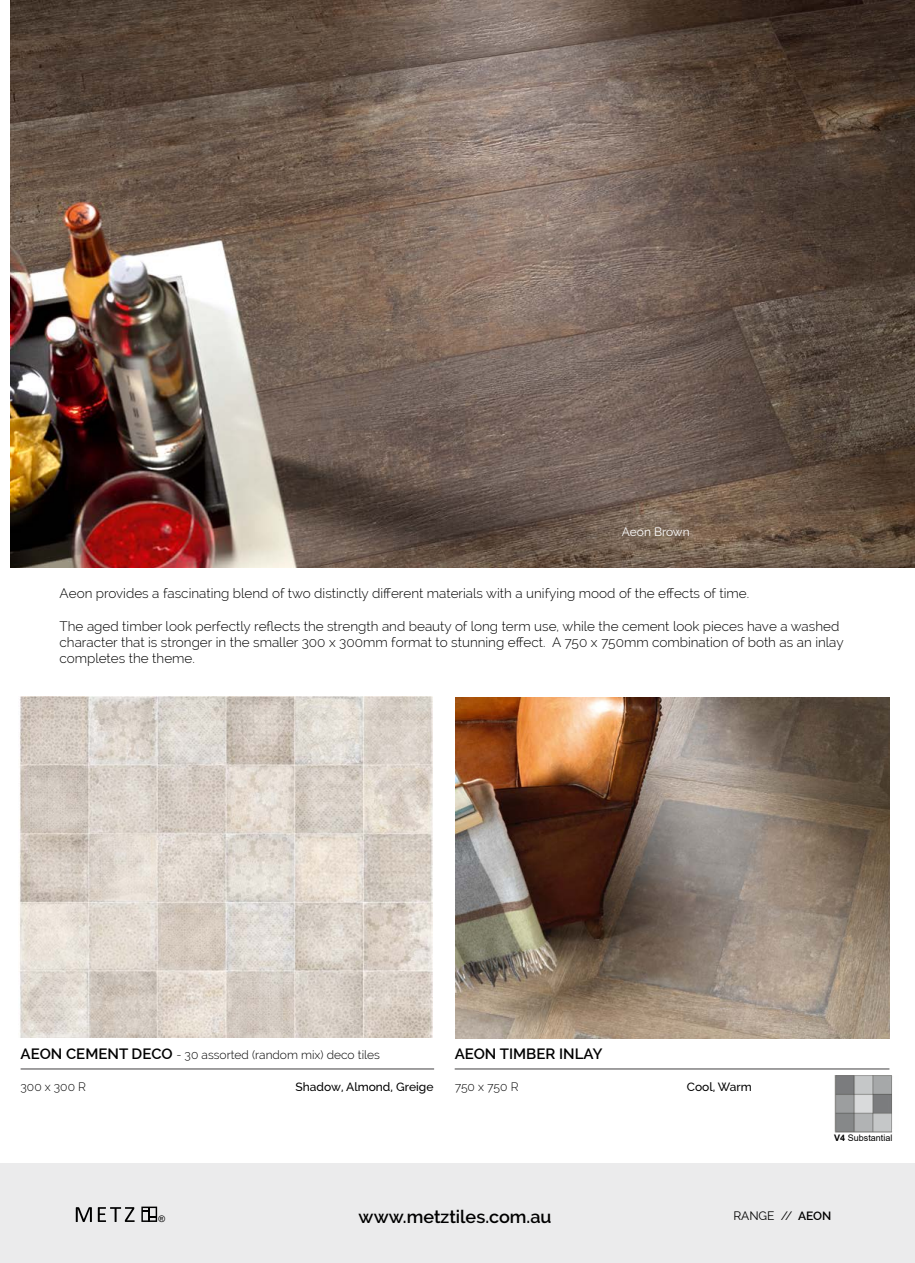
<style>
.page{position:relative;width:915px;height:1263px;background:#fff}
.page>*{position:absolute;margin:0;border:0;box-sizing:border-box;transform-origin:0 0}
.t1{font:600 18px "Raleway";color:#000}
.t2{font:600 15px "Raleway";color:#000}
.t3{font:300 13.5px/16.2px "Raleway";color:#000}
.t4{font:300 12px "Raleway";color:#000}
.t5{font:500 12px "Raleway";color:#000}
.t6{font:12px "Raleway";color:#000}
.t7{font:12px "Raleway";color:#fff}
.t8{font:9px "Arial";color:#000}
.s1{font-weight:600;font-size:15px}
.s2{font-weight:700}
.s3{font-weight:600}
</style>
<div class="page">
<div style="left:0;top:1163px;width:914px;height:100px;background:#ebebec"></div>
<svg style="left:141px;top:1206px;width:16px;height:16px"></svg>
<svg style="left:76px;top:1207px;width:16px;height:15px"></svg>
<svg style="left:98px;top:1207px;width:37px;height:15px"></svg>
<img style="left:11px;top:0;width:903px;height:568px">
<img style="left:19px;top:696px;width:413px;height:341px">
<hr style="left:21px;top:1069px;width:413px;height:1px;background:#414042">
<img style="left:455px;top:697px;width:434px;height:341px">
<hr style="left:454px;top:1069px;width:435px;height:1px;background:#414042">
<img style="left:834px;top:1075px;width:59px;height:58px">
<p class="t7" style="left:621px;top:524px;width:69px">Aeon Brown</p>
<p class="t3" style="left:60px;top:585px;width:690px">Aeon provides a fascinating blend of two distinctly different materials with a unifying mood of the effects of time.</p>
<p class="t3" style="left:60px;top:618px;width:785px">The aged timber look perfectly reflects the strength and beauty of long term use, while the cement look pieces have a washed character that is stronger in the smaller 300 x 300mm format to stunning effect. A 750 x 750mm combination of both as an inlay completes the theme.</p>
<p class="t4" style="left:21px;top:1048px;width:361px"><span class="s1">AEON CEMENT DECO</span> - 30 assorted (random mix) deco tiles</p>
<p class="t4" style="left:21px;top:1080px;width:67px">300 x 300 R</p>
<p class="t5" style="left:295px;top:1080px;width:139px">Shadow, Almond, Greige</p>
<p class="t2" style="left:454px;top:1045px;width:149px">AEON TIMBER INLAY</p>
<p class="t4" style="left:454px;top:1080px;width:65px">750 x 750 R</p>
<p class="t5" style="left:686px;top:1080px;width:67px">Cool, Warm</p>
<p class="t8" style="left:834px;top:1132px;width:60px"><span class="s2">V4</span> Substantial</p>
<p class="t8" style="left:158px;top:1213px;width:8px">®</p>
<h1 class="t1" style="left:358px;top:1206px;width:194px">www.metztiles.com.au</h1>
<p class="t6" style="left:733px;top:1209px;width:100px">RANGE // <span class="s3">AEON</span></p>
</div>
